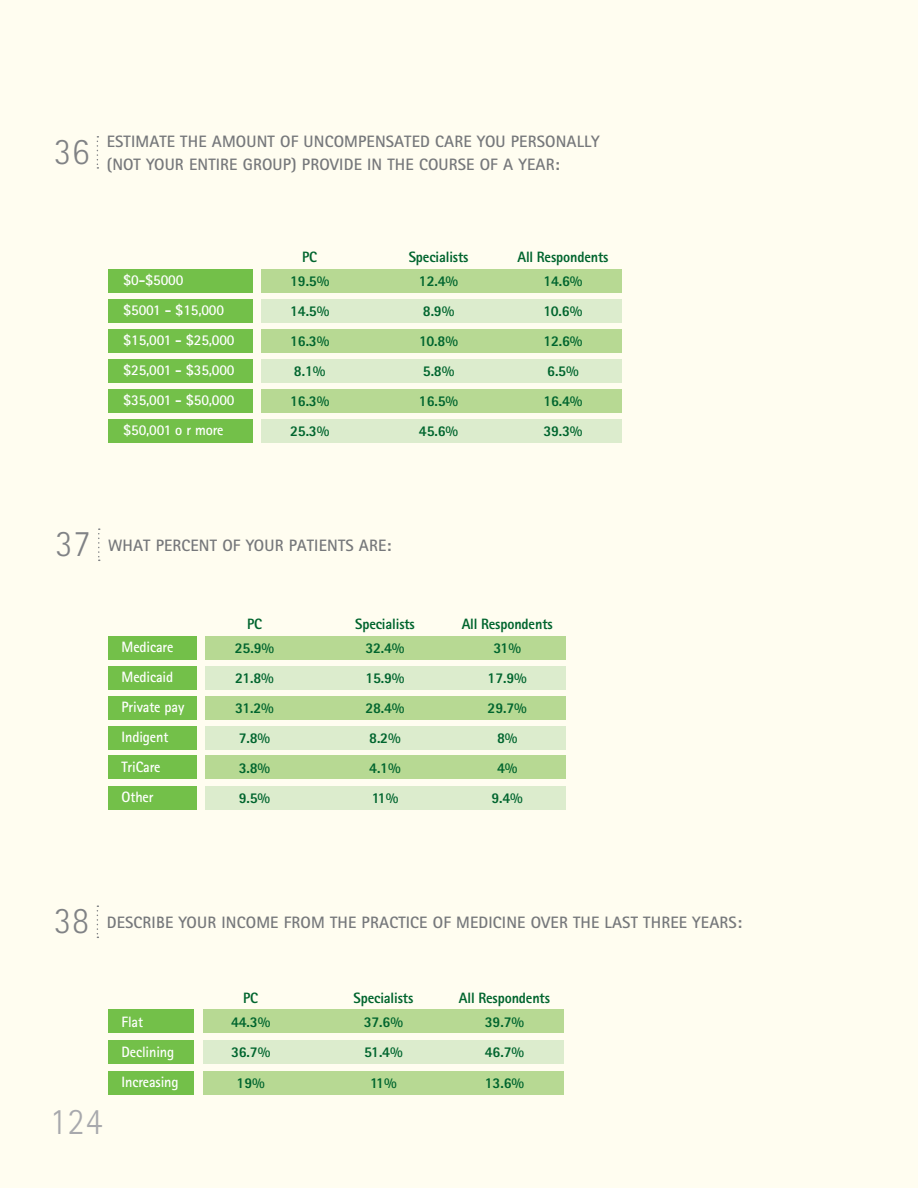
<style>
.page{position:relative;width:918px;height:1188px;background:#fffdf0}
.page>*{position:absolute;margin:0;border:0;box-sizing:border-box;transform-origin:0 0}
.t1{font:300 37.5px "Rotis Sans Serif";color:#808285;scale:.95 1}
.t2{font:300 37.5px "Rotis Sans Serif";color:#a8a9ad;scale:.95 1}
.t3{font:700 16.5px "Rotis Sans Serif";letter-spacing:.01em;color:#76787b}
.t4{font:800 15px "Rotis Sans Serif";letter-spacing:-.01em;color:#00652e;scale:.95 1}
.t5{font:700 15px "Rotis Sans Serif";letter-spacing:-.01em;color:#fff;scale:.95 1}
</style>
<div class="page">
<svg style="left:98px;top:528px;width:2px;height:33px"></svg>
<svg style="left:97px;top:136px;width:1px;height:33px"></svg>
<div style="left:261px;top:269px;width:361px;height:23px;background:#b7d993"></div>
<div style="left:205px;top:636px;width:361px;height:23px;background:#b7d993"></div>
<div style="left:108px;top:269px;width:144px;height:23px;background:#73c049"></div>
<div style="left:108px;top:636px;width:88px;height:23px;background:#73c049"></div>
<div style="left:261px;top:299px;width:361px;height:23px;background:#dceccd"></div>
<div style="left:205px;top:666px;width:361px;height:23px;background:#dceccd"></div>
<div style="left:261px;top:359px;width:361px;height:24px;background:#dceccd"></div>
<div style="left:205px;top:726px;width:361px;height:23px;background:#dceccd"></div>
<div style="left:261px;top:419px;width:361px;height:23px;background:#dceccd"></div>
<div style="left:205px;top:786px;width:361px;height:23px;background:#dceccd"></div>
<div style="left:108px;top:299px;width:144px;height:23px;background:#73c049"></div>
<div style="left:108px;top:666px;width:88px;height:23px;background:#73c049"></div>
<div style="left:108px;top:359px;width:144px;height:24px;background:#73c049"></div>
<div style="left:108px;top:726px;width:88px;height:23px;background:#73c049"></div>
<div style="left:108px;top:419px;width:144px;height:23px;background:#73c049"></div>
<div style="left:108px;top:786px;width:88px;height:23px;background:#73c049"></div>
<div style="left:261px;top:329px;width:361px;height:24px;background:#b7d993"></div>
<div style="left:205px;top:696px;width:361px;height:24px;background:#b7d993"></div>
<div style="left:261px;top:389px;width:361px;height:23px;background:#b7d993"></div>
<div style="left:205px;top:756px;width:361px;height:23px;background:#b7d993"></div>
<div style="left:108px;top:329px;width:144px;height:24px;background:#73c049"></div>
<div style="left:108px;top:696px;width:88px;height:24px;background:#73c049"></div>
<div style="left:108px;top:389px;width:144px;height:23px;background:#73c049"></div>
<div style="left:108px;top:756px;width:88px;height:23px;background:#73c049"></div>
<svg style="left:97px;top:905px;width:1px;height:33px"></svg>
<div style="left:203px;top:1010px;width:361px;height:23px;background:#b7d993"></div>
<div style="left:203px;top:1072px;width:361px;height:23px;background:#b7d993"></div>
<div style="left:108px;top:1010px;width:86px;height:23px;background:#73c049"></div>
<div style="left:108px;top:1072px;width:86px;height:23px;background:#73c049"></div>
<div style="left:203px;top:1040px;width:361px;height:23px;background:#dceccd"></div>
<div style="left:108px;top:1040px;width:86px;height:23px;background:#73c049"></div>
<p class="t1" style="left:54px;top:129px;width:39px">36</p>
<p class="t3" style="left:107px;top:131px;width:494px">ESTIMATE THE AMOUNT OF UNCOMPENSATED CARE YOU PERSONALLY</p>
<p class="t3" style="left:107px;top:154px;width:454px">(NOT YOUR ENTIRE GROUP) PROVIDE IN THE COURSE OF A YEAR:</p>
<p class="t5" style="left:123px;top:270px;width:65px">$0-$5000</p>
<p class="t5" style="left:123px;top:300px;width:108px">$5001 - $15,000</p>
<p class="t5" style="left:123px;top:330px;width:119px">$15,001 - $25,000</p>
<p class="t5" style="left:123px;top:360px;width:119px">$25,001 - $35,000</p>
<p class="t5" style="left:123px;top:390px;width:119px">$35,001 - $50,000</p>
<p class="t5" style="left:123px;top:420px;width:107px">$50,001 o r more</p>
<p class="t4" style="left:302px;top:247px;width:17px">PC</p>
<p class="t4" style="left:290px;top:271px;width:43px">19.5%</p>
<p class="t4" style="left:290px;top:301px;width:43px">14.5%</p>
<p class="t4" style="left:290px;top:331px;width:43px">16.3%</p>
<p class="t4" style="left:294px;top:361px;width:35px">8.1%</p>
<p class="t4" style="left:290px;top:391px;width:43px">16.3%</p>
<p class="t4" style="left:290px;top:421px;width:43px">25.3%</p>
<p class="t4" style="left:409px;top:247px;width:64px">Specialists</p>
<p class="t4" style="left:419px;top:271px;width:43px">12.4%</p>
<p class="t4" style="left:423px;top:301px;width:35px">8.9%</p>
<p class="t4" style="left:419px;top:331px;width:42px">10.8%</p>
<p class="t4" style="left:423px;top:361px;width:35px">5.8%</p>
<p class="t4" style="left:419px;top:391px;width:43px">16.5%</p>
<p class="t4" style="left:419px;top:421px;width:43px">45.6%</p>
<p class="t4" style="left:517px;top:247px;width:97px">All Respondents</p>
<p class="t4" style="left:543px;top:271px;width:43px">14.6%</p>
<p class="t4" style="left:544px;top:301px;width:42px">10.6%</p>
<p class="t4" style="left:543px;top:331px;width:43px">12.6%</p>
<p class="t4" style="left:547px;top:361px;width:35px">6.5%</p>
<p class="t4" style="left:543px;top:391px;width:43px">16.4%</p>
<p class="t4" style="left:543px;top:421px;width:43px">39.3%</p>
<p class="t1" style="left:55px;top:522px;width:39px">37</p>
<p class="t3" style="left:108px;top:535px;width:285px">WHAT PERCENT OF YOUR PATIENTS ARE:</p>
<p class="t5" style="left:122px;top:637px;width:56px">Medicare</p>
<p class="t5" style="left:122px;top:667px;width:56px">Medicaid</p>
<p class="t5" style="left:122px;top:697px;width:67px">Private pay</p>
<p class="t5" style="left:122px;top:727px;width:51px">Indigent</p>
<p class="t5" style="left:122px;top:757px;width:43px">TriCare</p>
<p class="t5" style="left:122px;top:787px;width:35px">Other</p>
<p class="t4" style="left:247px;top:614px;width:17px">PC</p>
<p class="t4" style="left:235px;top:638px;width:43px">25.9%</p>
<p class="t4" style="left:235px;top:668px;width:42px">21.8%</p>
<p class="t4" style="left:235px;top:698px;width:42px">31.2%</p>
<p class="t4" style="left:239px;top:728px;width:35px">7.8%</p>
<p class="t4" style="left:239px;top:758px;width:35px">3.8%</p>
<p class="t4" style="left:239px;top:788px;width:35px">9.5%</p>
<p class="t4" style="left:355px;top:614px;width:64px">Specialists</p>
<p class="t4" style="left:365px;top:638px;width:43px">32.4%</p>
<p class="t4" style="left:365px;top:668px;width:43px">15.9%</p>
<p class="t4" style="left:365px;top:698px;width:43px">28.4%</p>
<p class="t4" style="left:369px;top:728px;width:35px">8.2%</p>
<p class="t4" style="left:369px;top:758px;width:35px">4.1%</p>
<p class="t4" style="left:372px;top:788px;width:30px">11%</p>
<p class="t4" style="left:462px;top:614px;width:97px">All Respondents</p>
<p class="t4" style="left:493px;top:638px;width:31px">31%</p>
<p class="t4" style="left:488px;top:668px;width:43px">17.9%</p>
<p class="t4" style="left:488px;top:698px;width:43px">29.7%</p>
<p class="t4" style="left:497px;top:728px;width:23px">8%</p>
<p class="t4" style="left:497px;top:758px;width:23px">4%</p>
<p class="t4" style="left:491px;top:788px;width:35px">9.4%</p>
<p class="t1" style="left:54px;top:899px;width:39px">38</p>
<p class="t3" style="left:107px;top:912px;width:637px">DESCRIBE YOUR INCOME FROM THE PRACTICE OF MEDICINE OVER THE LAST THREE YEARS:</p>
<p class="t2" style="left:50px;top:1100px;width:57px">124</p>
<p class="t5" style="left:122px;top:1012px;width:24px">Flat</p>
<p class="t5" style="left:122px;top:1042px;width:57px">Declining</p>
<p class="t5" style="left:122px;top:1072px;width:62px">Increasing</p>
<p class="t4" style="left:243px;top:988px;width:17px">PC</p>
<p class="t4" style="left:231px;top:1012px;width:43px">44.3%</p>
<p class="t4" style="left:231px;top:1042px;width:43px">36.7%</p>
<p class="t4" style="left:237px;top:1074px;width:31px">19%</p>
<p class="t4" style="left:354px;top:988px;width:64px">Specialists</p>
<p class="t4" style="left:364px;top:1012px;width:43px">37.6%</p>
<p class="t4" style="left:364px;top:1042px;width:42px">51.4%</p>
<p class="t4" style="left:370px;top:1074px;width:30px">11%</p>
<p class="t4" style="left:459px;top:988px;width:97px">All Respondents</p>
<p class="t4" style="left:485px;top:1012px;width:43px">39.7%</p>
<p class="t4" style="left:485px;top:1042px;width:43px">46.7%</p>
<p class="t4" style="left:485px;top:1074px;width:43px">13.6%</p>
</div>
